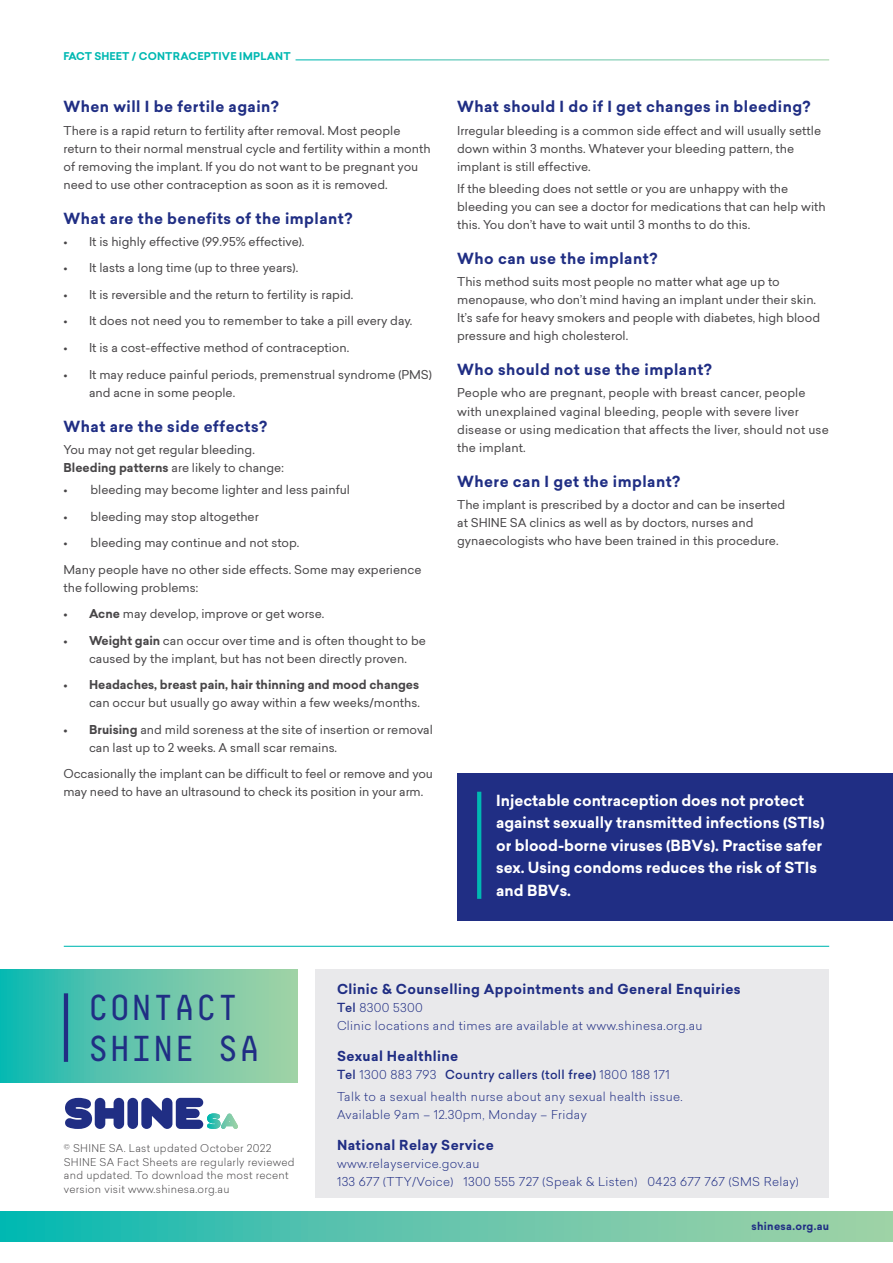
<style>
.page{position:relative;width:893px;height:1263px;background:#fff}
.page>*{position:absolute;margin:0;border:0;box-sizing:border-box;transform-origin:0 0}
._02_Page_Heading{font:36px/40.5px "Decima Mono";color:#202e84}
._09_Footer{font:700 15px "Sailec";letter-spacing:.03em;color:#202e84}
.t1{font:700 15px/22.5px "Sailec";color:#fff}
._09_Footer-2{font:700 13.5px "Sailec";letter-spacing:.03em;color:#202e84}
.t2{font:12px/18px "Sailec";color:#484648}
._09_Footer-3{font:300 12px/18px "Sailec";letter-spacing:.03em;color:#202e84}
.t3{font:700 12px/18px "Sailec";color:#484648;text-align:right}
._09_Footer-4{font:500 12px "Sailec";letter-spacing:.03em;color:#202e84}
._09_Footer-5{font:300 10.5px/13.5px "Sailec";letter-spacing:.03em;color:#484648}
._08_Header_Page_Numb{font:700 10.5px "Sailec";letter-spacing:.02em;color:#00b8b2}
._09_Footer-6{font:700 10.5px "Sailec";letter-spacing:.03em;color:#202e84}
.s1{font-weight:700}
.s2{font-weight:400}
.s3{font-weight:500}
.s4{font-weight:300}
</style>
<div class="page">
<svg style="left:0;top:1211px;width:893px;height:31px;background:#5dc5ac"></svg>
<hr style="left:64px;top:946px;width:765px;height:1px;background:#00b8b2">
<svg style="left:0;top:969px;width:298px;height:113px;background:#61c5ac"></svg>
<div style="left:315px;top:969px;width:514px;height:229px;background:#e9e9eb"></div>
<hr style="left:64px;top:993px;width:4px;height:69px;background:#202e84">
<div style="left:127px;top:1098px;width:11px;height:31px;background:#202e84;border-radius:5px"></div>
<svg style="left:65px;top:1098px;width:59px;height:31px"></svg>
<svg style="left:141px;top:1098px;width:97px;height:31px"></svg>
<div style="left:457px;top:773px;width:436px;height:147px;background:#202e84"></div>
<svg style="left:477px;top:792px;width:4px;height:107px"></svg>
<p class="_08_Header_Page_Numb" style="left:64px;top:48px;width:229px">FACT SHEET / CONTRACEPTIVE IMPLANT</p>
<p class="_09_Footer" style="left:64px;top:96px;width:217px">When will I be fertile again?</p>
<p class="t2" style="left:64px;top:121px;width:369px">There is a rapid return to fertility after removal. Most people return to their normal menstrual cycle and fertility within a month of removing the implant. If you do not want to be pregnant you need to use other contraception as soon as it is removed.</p>
<p class="_09_Footer" style="left:64px;top:207px;width:290px">What are the benefits of the implant?</p>
<p class="t2" style="left:64px;top:232px;width:242px">• It is highly effective (99.95% effective).</p>
<p class="t2" style="left:64px;top:259px;width:236px">• It lasts a long time (up to three years).</p>
<p class="t2" style="left:64px;top:285px;width:291px">• It is reversible and the return to fertility is rapid.</p>
<p class="t2" style="left:64px;top:312px;width:350px">• It does not need you to remember to take a pill every day.</p>
<p class="t2" style="left:64px;top:338px;width:287px">• It is a cost-effective method of contraception.</p>
<p class="t2" style="left:89px;top:365px;width:344px;text-indent:-26px">• It may reduce painful periods, premenstrual syndrome (PMS) and acne in some people.</p>
<p class="_09_Footer" style="left:64px;top:415px;width:205px">What are the side effects?</p>
<p class="t2" style="left:64px;top:440px;width:222px">You may not get regular bleeding.<br><span class="s1">Bleeding patterns</span> are likely to change:</p>
<p class="t2" style="left:64px;top:480px;width:288px">• bleeding may become lighter and less painful</p>
<p class="t2" style="left:64px;top:507px;width:197px">• bleeding may stop altogether</p>
<p class="t2" style="left:64px;top:533px;width:237px">• bleeding may continue and not stop.</p>
<p class="t2" style="left:64px;top:560px;width:359px">Many people have no other side effects. Some may experience the following problems:</p>
<p class="t2" style="left:64px;top:604px;width:262px"><span class="s1">• Acne</span> may develop, improve or get worse.</p>
<p class="t2" style="left:64px;top:631px;width:364px;text-align:center"><span class="s1">• Weight gain</span> can occur over time and is often thought to be caused by the implant, but has not been directly proven.</p>
<p class="t3" style="left:64px;top:676px;width:358px">• Headaches, breast pain, hair thinning and mood changes <span class="s2">can occur but usually go away within a few weeks/months.</span></p>
<p class="t2" style="left:89px;top:720px;width:345px;text-indent:-26px"><span class="s1">• Bruising</span> and mild soreness at the site of insertion or removal can last up to 2 weeks. A small scar remains.</p>
<p class="t2" style="left:64px;top:764px;width:371px">Occasionally the implant can be difficult to feel or remove and you may need to have an ultrasound to check its position in your arm.</p>
<p class="_09_Footer" style="left:457px;top:96px;width:355px">What should I do if I get changes in bleeding?</p>
<p class="t2" style="left:457px;top:121px;width:365px">Irregular bleeding is a common side effect and will usually settle down within 3 months. Whatever your bleeding pattern, the implant is still effective.</p>
<p class="t2" style="left:457px;top:179px;width:370px">If the bleeding does not settle or you are unhappy with the bleeding you can see a doctor for medications that can help with this. You don’t have to wait until 3 months to do this.</p>
<p class="_09_Footer" style="left:457px;top:248px;width:202px">Who can use the implant?</p>
<p class="t2" style="left:457px;top:273px;width:365px">This method suits most people no matter what age up to menopause, who don’t mind having an implant under their skin.<br>It’s safe for heavy smokers and people with diabetes, high blood pressure and high cholesterol.</p>
<p class="_09_Footer" style="left:457px;top:359px;width:256px">Who should not use the implant?</p>
<p class="t2" style="left:457px;top:384px;width:373px">People who are pregnant, people with breast cancer, people with unexplained vaginal bleeding, people with severe liver disease or using medication that affects the liver, should not use the implant.</p>
<p class="_09_Footer" style="left:457px;top:470px;width:225px">Where can I get the implant?</p>
<p class="t2" style="left:457px;top:495px;width:330px">The implant is prescribed by a doctor and can be inserted at SHINE SA clinics as well as by doctors, nurses and gynaecologists who have been trained in this procedure.</p>
<p class="t1" style="left:496px;top:789px;width:330px">Injectable contraception does not protect against sexually transmitted infections (STIs) or blood-borne viruses (BBVs). Practise safer sex. Using condoms reduces the risk of STIs and BBVs.</p>
<p class="_02_Page_Heading" style="left:88px;top:987px;width:174px">CONTACT<br>SHINE SA</p>
<p class="_09_Footer-5" style="left:64px;top:1141px;width:232px">© SHINE SA. Last updated October 2022<br>SHINE SA Fact Sheets are regularly reviewed and updated. To download the most recent version visit www.shinesa.org.au</p>
<p class="_09_Footer-2" style="left:337px;top:979px;width:405px">Clinic &amp; Counselling Appointments and General Enquiries</p>
<p class="_09_Footer-3" style="left:337px;top:998px;width:367px"><span class="s3">Tel</span> 8300 5300<br>Clinic locations and times are available at www.shinesa.org.au</p>
<p class="_09_Footer-2" style="left:337px;top:1046px;width:123px">Sexual Healthline</p>
<p class="_09_Footer-4" style="left:337px;top:1066px;width:334px">Tel <span class="s4">1300 883 793</span> Country callers (toll free) <span class="s4">1800 188 171</span></p>
<p class="_09_Footer-3" style="left:337px;top:1087px;width:347px">Talk to a sexual health nurse about any sexual health issue.<br>Available 9am – 12.30pm, Monday – Friday</p>
<p class="_09_Footer-2" style="left:337px;top:1135px;width:158px">National Relay Service</p>
<p class="_09_Footer-3" style="left:337px;top:1154px;width:463px">www.relayservice.gov.au<br>133 677 (TTY/Voice) 1300 555 727 (Speak &amp; Listen) 0423 677 767 (SMS Relay)</p>
<p class="_09_Footer-6" style="left:751px;top:1218px;width:79px">shinesa.org.au</p>
</div>
